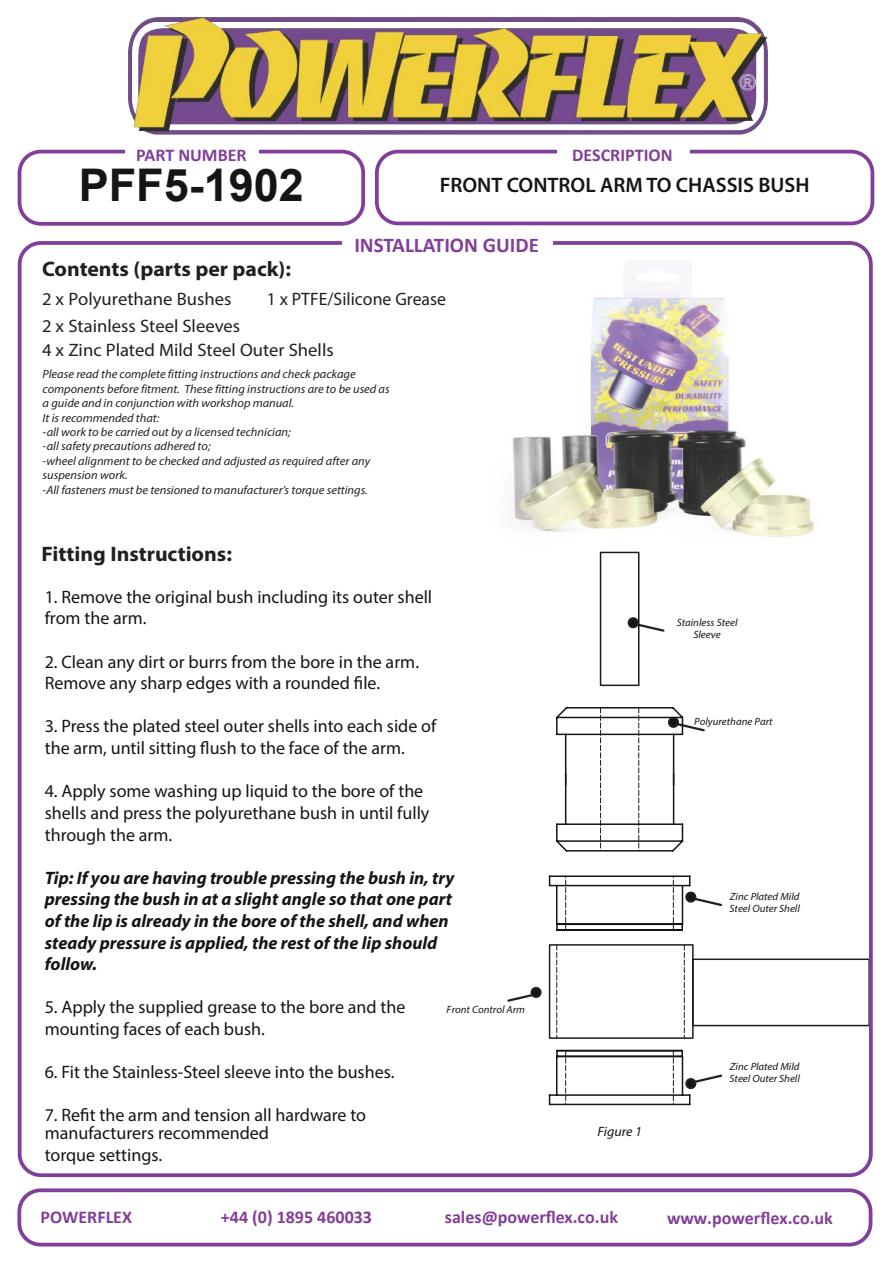
<style>
.page{position:relative;width:894px;height:1264px;background:#fff}
.page>*{position:absolute;margin:0;border:0;box-sizing:border-box;transform-origin:0 0}
.t1{font:700 45px "Arial";color:#141515}
.t2{font:700 21px "Myriad Pro";color:#241f1f}
.t3{font:600 21px "Myriad Pro";color:#141515}
.t4{font:700 21px "Calibri";color:#823f99}
.t5{font:18px/21.6px "Myriad Pro";color:#141515}
.t6{font:italic 700 18px/21.6px "Myriad Pro";color:#141515}
.t7{font:18px/27.2px "Myriad Pro";color:#241f1f}
.t8{font:700 18px "Calibri";color:#823f99}
.t9{font:italic 13.5px "Myriad Pro";color:#141515}
.t10{font:italic 12px/14.4px "Myriad Pro";color:#241f1f}
.t11{font:italic 10.5px/12px "Myriad Pro";color:#141515}
</style>
<div class="page">
<img style="left:481px;top:225px;width:352px;height:337px">
<div style="left:548px;top:944px;width:145px;height:94px;border:2px solid #141515"></div>
<div style="left:691px;top:958px;width:178px;height:68px;border:2px solid #141515"></div>
<div style="left:18px;top:241px;width:854px;height:935px;border:4px solid #823f99;border-radius:21px"></div>
<div style="left:375px;top:150px;width:498px;height:75px;border:4px solid #823f99;border-radius:21px"></div>
<div style="left:18px;top:150px;width:347px;height:76px;border:4px solid #823f99;border-radius:21px"></div>
<img style="left:128px;top:18px;width:639px;height:117px">
<div style="left:124px;top:147px;width:134px;height:9px;background:#fff"></div>
<div style="left:556px;top:147px;width:132px;height:9px;background:#fff"></div>
<div style="left:342px;top:235px;width:210px;height:15px;background:#fff"></div>
<div style="left:17px;top:1188px;width:855px;height:58px;border:4px solid #823f99;border-radius:21px"></div>
<svg style="left:627px;top:614px;width:38px;height:19px"></svg>
<svg style="left:507px;top:986px;width:35px;height:16px"></svg>
<svg style="left:556px;top:707px;width:149px;height:145px"></svg>
<svg style="left:682px;top:876px;width:41px;height:31px"></svg>
<svg style="left:548px;top:876px;width:2px;height:9px"></svg>
<hr style="left:555px;top:885px;width:2px;height:39px;background:#141515">
<hr style="left:681px;top:885px;width:2px;height:39px;background:#141515">
<hr style="left:549px;top:884px;width:140px;height:2px;background:#141515">
<hr style="left:549px;top:875px;width:140px;height:1px;background:#141515">
<hr style="left:556px;top:923px;width:126px;height:2px;background:#141515">
<hr style="left:556px;top:929px;width:126px;height:1px;background:#141515">
<svg style="left:565px;top:876px;width:1px;height:53px"></svg>
<svg style="left:672px;top:876px;width:1px;height:53px"></svg>
<svg style="left:683px;top:1072px;width:40px;height:32px"></svg>
<svg style="left:548px;top:1095px;width:2px;height:9px"></svg>
<hr style="left:555px;top:1056px;width:2px;height:38px;background:#141515">
<hr style="left:681px;top:1056px;width:2px;height:38px;background:#141515">
<hr style="left:549px;top:1094px;width:140px;height:1px;background:#141515">
<hr style="left:549px;top:1103px;width:140px;height:2px;background:#141515">
<hr style="left:556px;top:1055px;width:126px;height:2px;background:#141515">
<hr style="left:556px;top:1049px;width:126px;height:2px;background:#141515">
<svg style="left:565px;top:1051px;width:1px;height:53px"></svg>
<svg style="left:672px;top:1051px;width:1px;height:53px"></svg>
<div style="left:599px;top:551px;width:40px;height:135px;border:2px solid #141515"></div>
<svg style="left:556px;top:944px;width:1px;height:93px"></svg>
<svg style="left:683px;top:944px;width:1px;height:93px"></svg>
<p class="t8" style="left:136px;top:147px;width:112px">PART NUMBER</p>
<p class="t8" style="left:572px;top:147px;width:102px">DESCRIPTION</p>
<h1 class="t1" style="left:79px;top:168px;width:227px">PFF5-1902</h1>
<p class="t3" style="left:439px;top:176px;width:371px">FRONT CONTROL ARM TO CHASSIS BUSH</p>
<p class="t4" style="left:354px;top:236px;width:186px">INSTALLATION GUIDE</p>
<p class="t2" style="left:42px;top:260px;width:250px">Contents (parts per pack):</p>
<p class="t7" style="left:42px;top:287px;width:200px">2 x Polyurethane Bushes<br>2 x Stainless Steel Sleeves</p>
<p class="t7" style="left:42px;top:338px;width:293px">4 x Zinc Plated Mild Steel Outer Shells</p>
<p class="t7" style="left:267px;top:287px;width:181px">1 x PTFE/Silicone Grease</p>
<p class="t10" style="left:43px;top:368px;width:348px">Please read the complete fitting instructions and check package components before fitment. These fitting instructions are to be used as a guide and in conjunction with workshop manual.<br>It is recommended that:<br>-all work to be carried out by a licensed technician;<br>-all safety precautions adhered to;<br>-wheel alignment to be checked and adjusted as required after any suspension work.<br>-All fasteners must be tensioned to manufacturer’s torque settings.</p>
<p class="t2" style="left:42px;top:545px;width:192px">Fitting Instructions:</p>
<p class="t5" style="left:45px;top:587px;width:389px">1. Remove the original bush including its outer shell from the arm.</p>
<p class="t5" style="left:45px;top:652px;width:376px">2. Clean any dirt or burrs from the bore in the arm.<br>Remove any sharp edges with a rounded file.</p>
<p class="t5" style="left:45px;top:717px;width:393px">3. Press the plated steel outer shells into each side of the arm, until sitting flush to the face of the arm.</p>
<p class="t5" style="left:45px;top:782px;width:386px">4. Apply some washing up liquid to the bore of the shells and press the polyurethane bush in until fully through the arm.</p>
<p class="t6" style="left:45px;top:868px;width:411px">Tip: If you are having trouble pressing the bush in, try pressing the bush in at a slight angle so that one part of the lip is already in the bore of the shell, and when steady pressure is applied, the rest of the lip should follow.</p>
<p class="t5" style="left:45px;top:998px;width:362px">5. Apply the supplied grease to the bore and the mounting faces of each bush.</p>
<p class="t5" style="left:45px;top:1062px;width:351px">6. Fit the Stainless-Steel sleeve into the bushes.</p>
<p class="t5" style="left:45px;top:1107px;width:323px;line-height:18px">7. Refit the arm and tension all hardware to manufacturers recommended</p>
<p class="t5" style="left:45px;top:1145px;width:119px">torque settings.</p>
<p class="t11" style="left:446px;top:1004px;width:80px">Front Control Arm</p>
<p class="t11" style="left:676px;top:617px;width:62px;text-align:center">Stainless Steel<br>Sleeve</p>
<p class="t11" style="left:694px;top:716px;width:80px">Polyurethane Part</p>
<p class="t9" style="left:597px;top:1126px;width:46px">Figure 1</p>
<p class="t11" style="left:729px;top:891px;width:72px">Zinc Plated Mild<br>Steel Outer Shell</p>
<p class="t11" style="left:729px;top:1061px;width:72px">Zinc Plated Mild<br>Steel Outer Shell</p>
<p class="t8" style="left:41px;top:1209px;width:93px">POWERFLEX</p>
<p class="t8" style="left:221px;top:1209px;width:152px">+44 (0) 1895 460033</p>
<p class="t8" style="left:444px;top:1209px;width:174px">sales@powerflex.co.uk</p>
<p class="t8" style="left:666px;top:1210px;width:167px">www.powerflex.co.uk</p>
</div>
